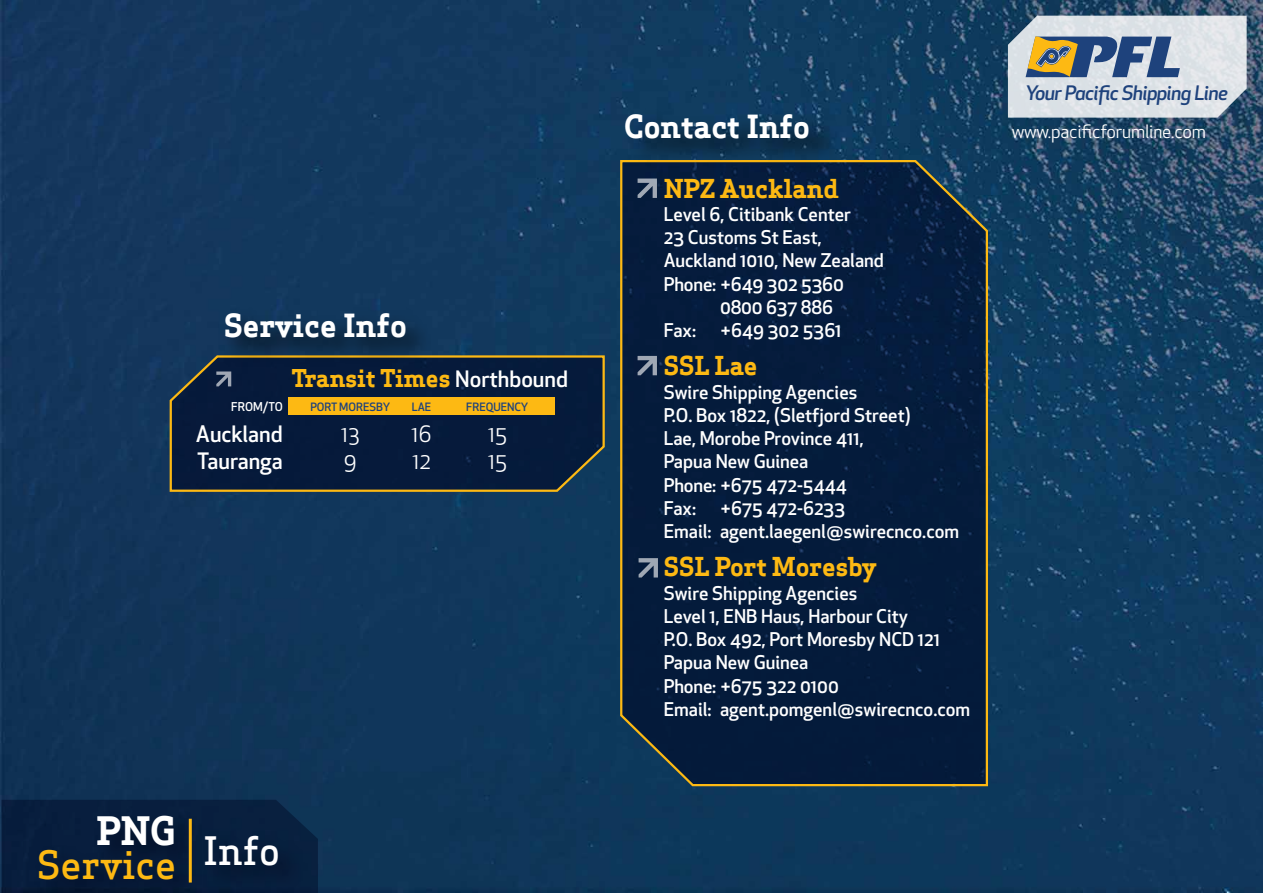
<style>
.page{position:relative;width:1263px;height:893px;background:#fff}
.page>*{position:absolute;margin:0;border:0;box-sizing:border-box;transform-origin:0 0}
.t1{font:500 38.25px/34px "Apex Serif";color:#fdb913}
.t2{font:700 31.2px "Apex Serif";color:#fff}
.t3{font:700 25.5px "Apex Serif";letter-spacing:-.005em;color:#fdb913}
.t4{font:700 24px "Apex Serif";color:#fdb913}
.t5{font:500 22.05px "Apex New";color:#fff}
.t6{font:22.05px "Apex New";color:#fff}
.t7{font:italic 500 19.5px "Apex New";letter-spacing:-.025em;color:#1e427c}
.t8{font:500 18.45px/23.2px "Apex New";color:#fff}
.t9{font:18px "Apex New";letter-spacing:-.01em;color:#fff}
.t10{font:500 11.85px "Apex New";color:#fff}
.t11{font:500 11.25px "Apex New";color:#1e427c}
.s1{font-family:"Apex New";font-weight:500;font-size:22.05px;color:#fff}
.s2{font-weight:700;color:#fff}
</style>
<div class="page">
<img style="left:0;top:0;width:1263px;height:893px">
<svg style="left:2px;top:800px;width:316px;height:93px;background:#082141"></svg>
<img style="left:25px;top:799px;width:185px;height:94px">
<hr style="left:189px;top:819px;width:3px;height:63px;background:#fdb913">
<div style="left:191px;top:819px;width:122px;height:74px;background:#071e3d"></div>
<svg style="left:619px;top:159px;width:370px;height:629px;background:#091f3c"></svg>
<svg style="left:168px;top:353px;width:438px;height:140px;background:#0e213c"></svg>
<img style="left:612px;top:99px;width:237px;height:80px">
<div style="left:289px;top:397px;width:266px;height:18px;background:#fdb913"></div>
<svg style="left:216px;top:378px;width:15px;height:8px"></svg>
<img style="left:206px;top:298px;width:234px;height:80px">
<svg style="left:637px;top:179px;width:20px;height:19px"></svg>
<svg style="left:637px;top:356px;width:20px;height:19px"></svg>
<svg style="left:638px;top:558px;width:20px;height:19px"></svg>
<svg style="left:1008px;top:16px;width:238px;height:102px;background:#bdc4ca"></svg>
<h2 class="t2" style="left:224px;top:306px;width:184px">Service Info</h2>
<h3 class="t4" style="left:292px;top:363px;width:278px">Transit Times <span class="s1">Northbound</span></h3>
<p class="t10" style="left:231px;top:400px;width:53px">FROM/TO</p>
<p class="t11" style="left:310px;top:400px;width:81px">PORT MORESBY</p>
<p class="t11" style="left:412px;top:400px;width:21px">LAE</p>
<p class="t11" style="left:466px;top:400px;width:64px">FREQUENCY</p>
<p class="t5" style="left:196px;top:422px;width:88px">Auckland</p>
<p class="t6" style="left:341px;top:422px;width:20px">13</p>
<p class="t6" style="left:411px;top:422px;width:21px">16</p>
<p class="t6" style="left:488px;top:422px;width:20px">15</p>
<p class="t5" style="left:197px;top:449px;width:87px">Tauranga</p>
<p class="t6" style="left:344px;top:449px;width:14px">9</p>
<p class="t6" style="left:412px;top:449px;width:20px">12</p>
<p class="t6" style="left:488px;top:449px;width:20px">15</p>
<h1 class="t1" style="left:37px;top:813px;width:244px;text-indent:59px"><span class="s2">PNG<br></span>Service <sup>Info</sup></h1>
<h2 class="t2" style="left:624px;top:107px;width:187px">Contact Info</h2>
<h3 class="t3" style="left:664px;top:172px;width:177px">NPZ Auckland</h3>
<p class="t8" style="left:664px;top:203px;width:189px">Level 6, Citibank Center</p>
<p class="t8" style="left:664px;top:226px;width:160px">23 Customs St East,</p>
<p class="t8" style="left:664px;top:250px;width:222px">Auckland 1010, New Zealand</p>
<p class="t8" style="left:664px;top:273px;width:182px">Phone: +649 302 5360</p>
<p class="t8" style="left:720px;top:296px;width:114px">0800 637 886</p>
<p class="t8" style="left:664px;top:319px;width:34px">Fax:</p>
<p class="t8" style="left:720px;top:319px;width:123px">+649 302 5361</p>
<h3 class="t3" style="left:664px;top:350px;width:95px">SSL Lae</h3>
<p class="t8" style="left:664px;top:381px;width:248px">Swire Shipping Agencies<br>P.O. Box 1822, (Sletfjord Street)<br>Lae, Morobe Province 411,<br>Papua New Guinea<br>Phone: +675 472-5444<br>Fax:</p>
<p class="t8" style="left:664px;top:497px;width:297px;text-indent:56px">+675 472-6233<br>Email: agent.laegenl@swirecnco.com</p>
<h3 class="t3" style="left:664px;top:551px;width:214px">SSL Port Moresby</h3>
<p class="t8" style="left:664px;top:582px;width:308px">Swire Shipping Agencies<br>Level 1, ENB Haus, Harbour City<br>P.O. Box 492, Port Moresby NCD 121<br>Papua New Guinea<br>Phone: +675 322 0100<br>Email: agent.pomgenl@swirecnco.com</p>
<p class="t7" style="left:1025px;top:81px;width:204px">Your Pacific Shipping Line</p>
<p class="t9" style="left:1012px;top:122px;width:196px">www.pacificforumline.com</p>
</div>
